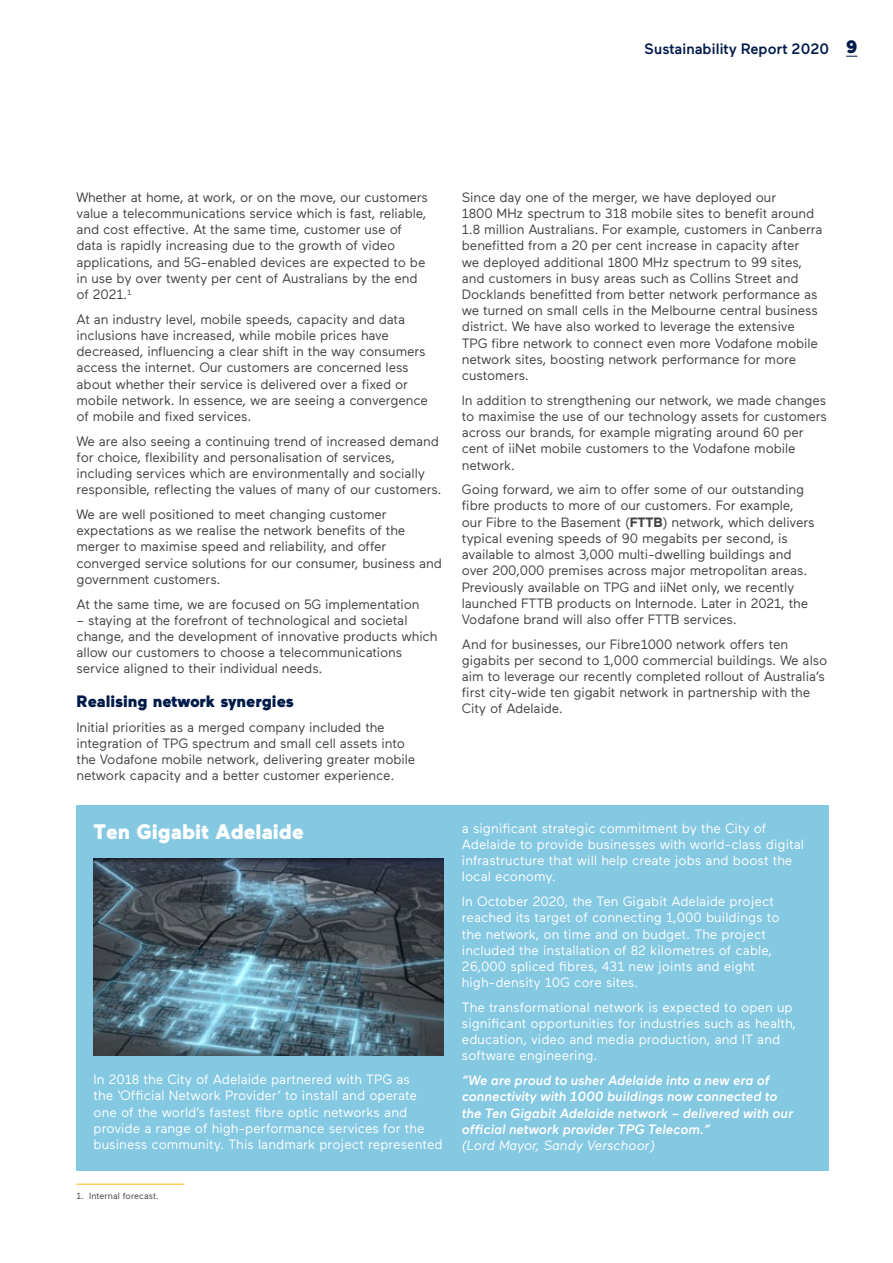
<style>
.page{position:relative;width:893px;height:1263px;background:#fff}
.page>*{position:absolute;margin:0;border:0;box-sizing:border-box;transform-origin:0 0}
.t1{font:900 21px "Maax";color:#fff}
.t2{font:900 16.5px "Maax";color:#001b49}
.t3{font:500 15px "Maax";color:#001b49}
.t4{font:13.5px/16.2px "Maax";letter-spacing:-.01em;color:#414042}
.t5{font:13.5px/16.2px "Maax";color:#fff}
.t6{font:italic 500 13.5px/16.2px "Maax";color:#fff}
.t7{font:italic 13.5px "Maax";color:#fff}
.t8{font:9px "Maax";color:#414042}
.s1{font-weight:900;font-size:18px}
.s2{font-weight:700}
</style>
<div class="page">
<div style="left:77px;top:805px;width:752px;height:366px;background:#84c8e2"></div>
<img style="left:94px;top:858px;width:350px;height:197px">
<hr style="left:77px;top:1184px;width:108px;height:1px;background:#fdb913">
<p class="t3" style="left:644px;top:41px;width:215px">Sustainability Report 2020 <span class="s1">9</span></p>
<p class="t4" style="left:77px;top:189px;width:353px">Whether at home, at work, or on the move, our customers value a telecommunications service which is fast, reliable, and cost effective. At the same time, customer use of data is rapidly increasing due to the growth of video applications, and 5G-enabled devices are expected to be in use by over twenty per cent of Australians by the end of 2021.<sup>1</sup></p>
<p class="t4" style="left:77px;top:311px;width:353px">At an industry level, mobile speeds, capacity and data inclusions have increased, while mobile prices have decreased, influencing a clear shift in the way consumers access the internet. Our customers are concerned less about whether their service is delivered over a fixed or mobile network. In essence, we are seeing a convergence of mobile and fixed services.</p>
<p class="t4" style="left:77px;top:433px;width:367px">We are also seeing a continuing trend of increased demand for choice, flexibility and personalisation of services, including services which are environmentally and socially responsible, reflecting the values of many of our customers.</p>
<p class="t4" style="left:77px;top:506px;width:367px">We are well positioned to meet changing customer expectations as we realise the network benefits of the merger to maximise speed and reliability, and offer converged service solutions for our consumer, business and government customers.</p>
<p class="t4" style="left:77px;top:596px;width:345px">At the same time, we are focused on 5G implementation</p>
<p class="t4" style="left:77px;top:612px;width:362px">– staying at the forefront of technological and societal change, and the development of innovative products which allow our customers to choose a telecommunications service aligned to their individual needs.</p>
<p class="t2" style="left:77px;top:692px;width:219px">Realising network synergies</p>
<p class="t4" style="left:77px;top:719px;width:340px">Initial priorities as a merged company included the integration of TPG spectrum and small cell assets into the Vodafone mobile network, delivering greater mobile network capacity and a better customer experience.</p>
<h1 class="t1" style="left:94px;top:819px;width:212px">Ten Gigabit Adelaide</h1>
<p class="t5" style="left:94px;top:1072px;width:351px">In 2018 the City of Adelaide partnered with TPG as<br>the ‘Official Network Provider’ to install and operate one of the world’s fastest fibre optic networks and provide a range of high-performance services for the business community. This landmark project represented</p>
<p class="t8" style="left:77px;top:1191px;width:84px">1. Internal forecast.</p>
<p class="t4" style="left:462px;top:189px;width:362px">Since day one of the merger, we have deployed our<br>1800 MHz spectrum to 318 mobile sites to benefit around 1.8 million Australians. For example, customers in Canberra benefitted from a 20 per cent increase in capacity after<br>we deployed additional 1800 MHz spectrum to 99 sites, and customers in busy areas such as Collins Street and Docklands benefitted from better network performance as we turned on small cells in the Melbourne central business district. We have also worked to leverage the extensive TPG fibre network to connect even more Vodafone mobile network sites, boosting network performance for more customers.</p>
<p class="t4" style="left:462px;top:392px;width:367px">In addition to strengthening our network, we made changes to maximise the use of our technology assets for customers across our brands, for example migrating around 60 per cent of iiNet mobile customers to the Vodafone mobile network.</p>
<p class="t4" style="left:462px;top:482px;width:354px">Going forward, we aim to offer some of our outstanding fibre products to more of our customers. For example, our Fibre to the Basement (<span class="s2">FTTB</span>) network, which delivers typical evening speeds of 90 megabits per second, is available to almost 3,000 multi-dwelling buildings and over 200,000 premises across major metropolitan areas.<br>Previously available on TPG and iiNet only, we recently launched FTTB products on Internode. Later in 2021, the Vodafone brand will also offer FTTB services.</p>
<p class="t4" style="left:462px;top:636px;width:367px">And for businesses, our Fibre1000 network offers ten gigabits per second to 1,000 commercial buildings. We also aim to leverage our recently completed rollout of Australia’s first city-wide ten gigabit network in partnership with the City of Adelaide.</p>
<p class="t5" style="left:462px;top:820px;width:344px">a significant strategic commitment by the City of Adelaide to provide businesses with world-class digital infrastructure that will help create jobs and boost the local economy.</p>
<p class="t5" style="left:462px;top:893px;width:319px">In October 2020, the Ten Gigabit Adelaide project reached its target of connecting 1,000 buildings to the network, on time and on budget. The project included the installation of 82 kilometres of cable, 26,000 spliced fibres, 431 new joints and eight high‑density 10G core sites.</p>
<p class="t5" style="left:462px;top:999px;width:336px">The transformational network is expected to open up significant opportunities for industries such as health, education, video and media production, and IT and software engineering.</p>
<p class="t6" style="left:462px;top:1072px;width:333px">“We are proud to usher Adelaide into a new era of connectivity with 1000 buildings now connected to the Ten Gigabit Adelaide network – delivered with our official network provider TPG Telecom.”</p>
<p class="t7" style="left:462px;top:1138px;width:194px">(Lord Mayor, Sandy Verschoor)</p>
</div>
